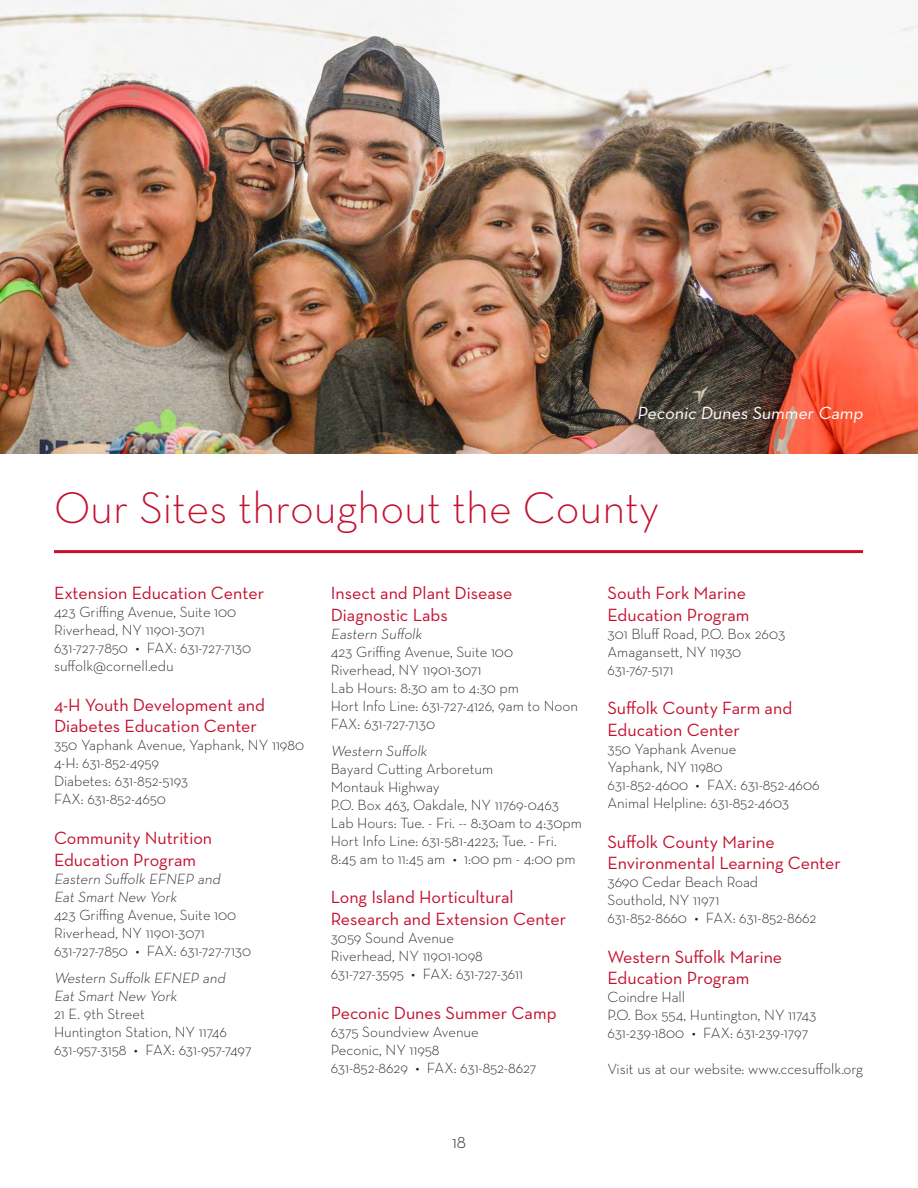
<style>
.page{position:relative;width:918px;height:1188px;background:#fff}
.page>*{position:absolute;margin:0;border:0;box-sizing:border-box;transform-origin:0 0}
.heading{font:300 45px "Neutraface Text";color:#c3102f}
.location_head{font:18px/21.6px "Neutraface Text";color:#c3102f}
.location_head-2{font:18px "Neutraface Text";color:#fff}
.t1{font:300 18px "Neutraface Text";color:#231f20}
.locations{font:300 15px/18px "Neutraface Text";color:#231f20}
</style>
<div class="page">
<img style="left:0;top:0;width:918px;height:454px">
<hr style="left:54px;top:550px;width:809px;height:3px;background:#c3102f">
<p class="location_head-2" style="left:637px;top:402px;width:230px">Peconic Dunes Summer Camp</p>
<p class="heading" style="left:54px;top:479px;width:607px">Our Sites throughout the County</p>
<p class="location_head" style="left:54px;top:582px;width:212px">Extension Education Center</p>
<p class="locations" style="left:54px;top:603px;width:184px">423 Griffing Avenue, Suite 100</p>
<p class="locations" style="left:54px;top:621px;width:152px">Riverhead, NY 11901-3071</p>
<p class="locations" style="left:54px;top:639px;width:199px">631-727-7850 • FAX: 631-727-7130</p>
<p class="locations" style="left:54px;top:657px;width:121px">suffolk@cornell.edu</p>
<p class="location_head" style="left:54px;top:694px;width:213px">4-H Youth Development and<br>Diabetes Education Center</p>
<p class="locations" style="left:54px;top:736px;width:252px">350 Yaphank Avenue, Yaphank, NY 11980</p>
<p class="locations" style="left:54px;top:754px;width:107px">4-H: 631-852-4959</p>
<p class="locations" style="left:54px;top:772px;width:136px">Diabetes: 631-852-5193</p>
<p class="locations" style="left:54px;top:790px;width:114px">FAX: 631-852-4650</p>
<p class="location_head" style="left:54px;top:827px;width:160px">Community Nutrition<br>Education Program</p>
<p class="locations" style="left:54px;top:869px;width:170px">Eastern Suffolk EFNEP and<br>Eat Smart New York</p>
<p class="locations" style="left:54px;top:905px;width:184px">423 Griffing Avenue, Suite 100</p>
<p class="locations" style="left:54px;top:923px;width:152px">Riverhead, NY 11901-3071</p>
<p class="locations" style="left:54px;top:941px;width:199px">631-727-7850 • FAX: 631-727-7130</p>
<p class="locations" style="left:54px;top:968px;width:176px">Western Suffolk EFNEP and<br>Eat Smart New York</p>
<p class="locations" style="left:54px;top:1004px;width:92px">21 E. 9th Street</p>
<p class="locations" style="left:54px;top:1022px;width:175px">Huntington Station, NY 11746</p>
<p class="locations" style="left:54px;top:1040px;width:199px">631-957-3158 • FAX: 631-957-7497</p>
<p class="location_head" style="left:331px;top:582px;width:183px">Insect and Plant Disease<br>Diagnostic Labs</p>
<p class="locations" style="left:331px;top:624px;width:95px">Eastern Suffolk</p>
<p class="locations" style="left:331px;top:642px;width:184px">423 Griffing Avenue, Suite 100</p>
<p class="locations" style="left:331px;top:660px;width:152px">Riverhead, NY 11901-3071</p>
<p class="locations" style="left:331px;top:678px;width:190px">Lab Hours: 8:30 am to 4:30 pm</p>
<p class="locations" style="left:331px;top:696px;width:249px">Hort Info Line: 631-727-4126, 9am to Noon</p>
<p class="locations" style="left:331px;top:714px;width:106px">FAX: 631-727-7130</p>
<p class="locations" style="left:331px;top:741px;width:100px">Western Suffolk</p>
<p class="locations" style="left:331px;top:759px;width:164px">Bayard Cutting Arboretum</p>
<p class="locations" style="left:331px;top:777px;width:110px">Montauk Highway</p>
<p class="locations" style="left:331px;top:795px;width:230px">P.O. Box 463, Oakdale, NY 11769-0463</p>
<p class="locations" style="left:331px;top:813px;width:253px">Lab Hours: Tue. - Fri. -- 8:30am to 4:30pm</p>
<p class="locations" style="left:331px;top:831px;width:227px">Hort Info Line: 631-581-4223; Tue. - Fri.</p>
<p class="locations" style="left:331px;top:849px;width:246px">8:45 am to 11:45 am • 1:00 pm - 4:00 pm</p>
<p class="location_head" style="left:331px;top:886px;width:237px">Long Island Horticultural<br>Research and Extension Center</p>
<p class="locations" style="left:331px;top:929px;width:125px">3059 Sound Avenue</p>
<p class="locations" style="left:331px;top:947px;width:154px">Riverhead, NY 11901-1098</p>
<p class="locations" style="left:331px;top:965px;width:194px">631-727-3595 • FAX: 631-727-3611</p>
<p class="location_head" style="left:331px;top:1001px;width:227px">Peconic Dunes Summer Camp</p>
<p class="locations" style="left:331px;top:1022px;width:150px">6375 Soundview Avenue</p>
<p class="locations" style="left:331px;top:1040px;width:110px">Peconic, NY 11958</p>
<p class="locations" style="left:331px;top:1058px;width:207px">631-852-8629 • FAX: 631-852-8627</p>
<p class="t1" style="left:452px;top:1131px;width:15px">18</p>
<p class="location_head" style="left:608px;top:582px;width:144px">South Fork Marine<br>Education Program</p>
<p class="locations" style="left:608px;top:624px;width:179px">301 Bluff Road, P.O. Box 2603</p>
<p class="locations" style="left:608px;top:642px;width:135px">Amagansett, NY 11930</p>
<p class="locations" style="left:608px;top:660px;width:68px">631-767-5171</p>
<p class="location_head" style="left:608px;top:697px;width:186px">Suffolk County Farm and<br>Education Center</p>
<p class="locations" style="left:608px;top:740px;width:130px">350 Yaphank Avenue</p>
<p class="locations" style="left:608px;top:758px;width:117px">Yaphank, NY 11980</p>
<p class="locations" style="left:608px;top:776px;width:214px">631-852-4600 • FAX: 631-852-4606</p>
<p class="locations" style="left:608px;top:794px;width:183px">Animal Helpline: 631-852-4603</p>
<p class="location_head" style="left:608px;top:830px;width:235px">Suffolk County Marine<br>Environmental Learning Center</p>
<p class="locations" style="left:608px;top:873px;width:152px">3690 Cedar Beach Road</p>
<p class="locations" style="left:608px;top:891px;width:113px">Southold, NY 11971</p>
<p class="locations" style="left:608px;top:909px;width:210px">631-852-8660 • FAX: 631-852-8662</p>
<p class="location_head" style="left:608px;top:946px;width:176px">Western Suffolk Marine<br>Education Program</p>
<p class="locations" style="left:608px;top:988px;width:79px">Coindre Hall</p>
<p class="locations" style="left:608px;top:1006px;width:210px">P.O. Box 554, Huntington, NY 11743</p>
<p class="locations" style="left:608px;top:1024px;width:202px">631-239-1800 • FAX: 631-239-1797</p>
<p class="locations" style="left:608px;top:1060px;width:257px">Visit us at our website: www.ccesuffolk.org</p>
</div>
